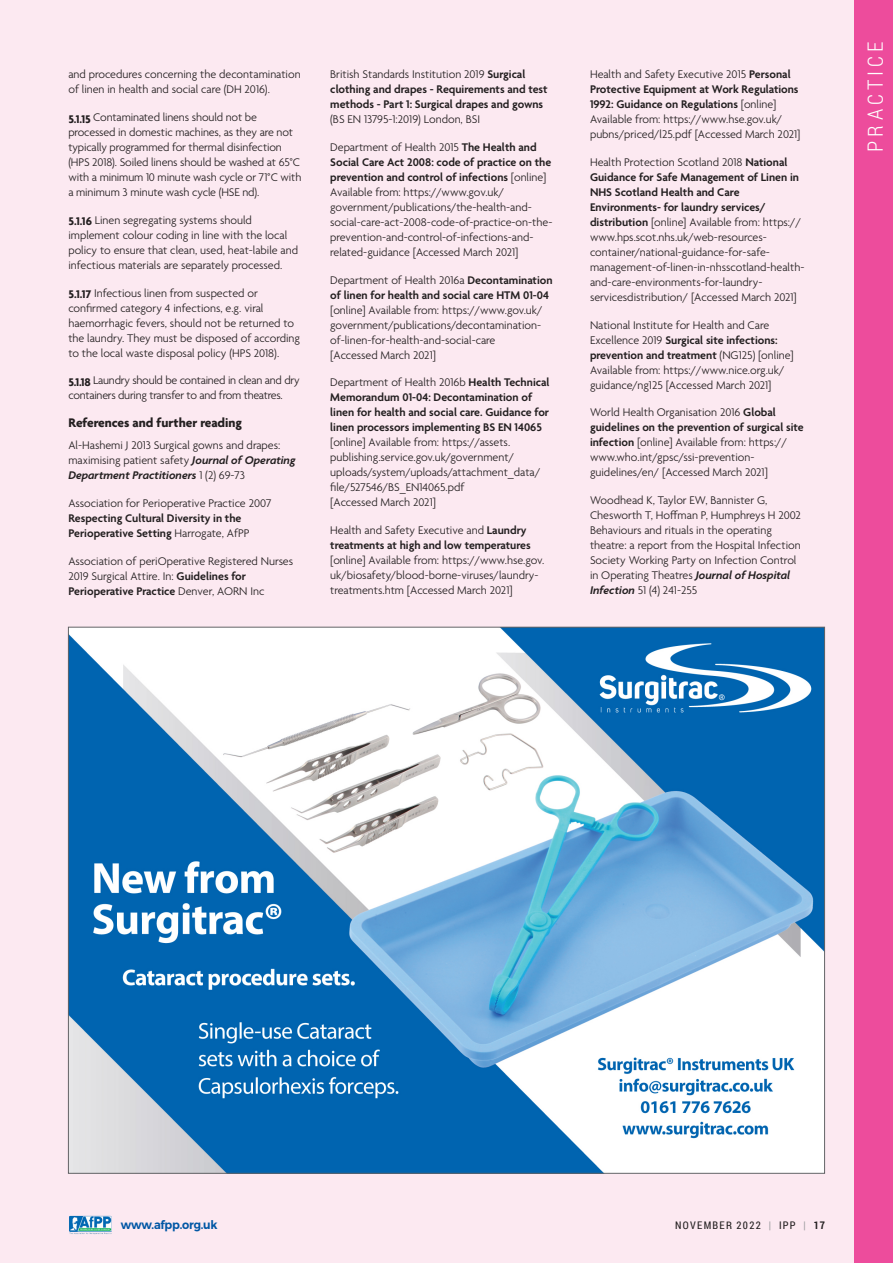
<style>
.page{position:relative;width:893px;height:1263px;background:#fce9f1}
.page>*{position:absolute;margin:0;border:0;box-sizing:border-box;transform-origin:0 0}
.t1{font:300 21px "Roboto Condensed";letter-spacing:.19em;color:#fff}
.t2{font:700 13.5px "Agenda";color:#231f20}
.t3{font:300 12px/15px "Agenda";color:#231f20}
.t4{font:600 12px/15px "Agenda";color:#231f20}
.t5{font:300 12px/15px "Agenda";letter-spacing:-.02em;color:#231f20}
.t6{font:600 12px "Montserrat";letter-spacing:-.02em;color:#0157a5;scale:.95 1}
.t7{font:10.5px "Roboto Condensed";letter-spacing:.12em;color:#231f20}
.s1{font-weight:700}
.s2{font-weight:600;font-style:italic}
.s3{font-weight:300}
.s4{font-weight:600}
.s5{color:#939598}
</style>
<div class="page">
<div style="left:855px;top:0;width:38px;height:1263px;background:#ed4c9c"></div>
<img style="left:70px;top:629px;width:753px;height:543px">
<img style="left:69px;top:1215px;width:43px;height:19px">
<p class="t3" style="left:68px;top:68px;width:234px">and procedures concerning the decontamination of linen in health and social care (DH 2016).</p>
<p class="t3" style="left:68px;top:110px;width:234px"><span class="s1">5.1.15</span> Contaminated linens should not be processed in domestic machines, as they are not typically programmed for thermal disinfection (HPS 2018). Soiled linens should be washed at 65°C with a minimum 10 minute wash cycle or 71°C with a minimum 3 minute wash cycle (HSE nd).</p>
<p class="t3" style="left:68px;top:213px;width:231px"><span class="s1">5.1.16</span> Linen segregating systems should implement colour coding in line with the local policy to ensure that clean, used, heat-labile and infectious materials are separately processed.</p>
<p class="t3" style="left:68px;top:286px;width:233px"><span class="s1">5.1.17</span> Infectious linen from suspected or confirmed category 4 infections, e.g. viral haemorrhagic fevers, should not be returned to the laundry. They must be disposed of according to the local waste disposal policy (HPS 2018).</p>
<p class="t5" style="left:68px;top:374px;width:233px"><span class="s1">5.1.18</span> Laundry should be contained in clean and dry containers during transfer to and from theatres.</p>
<p class="t2" style="left:68px;top:415px;width:175px">References and further reading</p>
<p class="t3" style="left:68px;top:439px;width:229px">Al-Hashemi J 2013 Surgical gowns and drapes: maximising patient safety <span class="s2">Journal of Operating<br>Department Practitioners</span> 1 (2) 69-73</p>
<p class="t3" style="left:68px;top:496px;width:205px">Association for Perioperative Practice 2007</p>
<p class="t4" style="left:68px;top:511px;width:183px">Respecting Cultural Diversity in the<br>Perioperative Setting <span class="s3">Harrogate, AfPP</span></p>
<p class="t3" style="left:68px;top:554px;width:226px">Association of periOperative Registered Nurses<br>2019 Surgical Attire. In: <span class="s4">Guidelines for<br>Perioperative Practice</span> Denver, AORN Inc</p>
<p class="t4" style="left:330px;top:68px;width:219px"><span class="s3">British Standards Institution 2019</span> Surgical clothing and drapes - Requirements and test methods - Part 1: Surgical drapes and gowns</p>
<p class="t3" style="left:330px;top:113px;width:151px">(BS EN 13795-1:2019) London, BSI</p>
<p class="t3" style="left:330px;top:140px;width:224px">Department of Health 2015 <span class="s4">The Health and Social Care Act 2008: code of practice on the prevention and control of infections</span> [online] Available from: https://www.gov.uk/ government/publications/the-health-and&shy;social-care-act-2008-code-of-practice-on-the&shy;prevention-and-control-of-infections-and&shy;related-guidance [Accessed March 2021]</p>
<p class="t4" style="left:330px;top:273px;width:224px"><span class="s3">Department of Health 2016a</span> Decontamination of linen for health and social care HTM 01-04</p>
<p class="t3" style="left:330px;top:303px;width:214px">[online] Available from: https://www.gov.uk/ government/publications/decontamination&shy;of-linen-for-health-and-social-care [Accessed March 2021]</p>
<p class="t4" style="left:330px;top:376px;width:221px"><span class="s3">Department of Health 2016b</span> Health Technical Memorandum 01-04: Decontamination of linen for health and social care. Guidance for linen processors implementing BS EN 14065</p>
<p class="t3" style="left:330px;top:436px;width:212px">[online] Available from: https://assets. publishing.service.gov.uk/government/ uploads/system/uploads/attachment_data/ file/527546/BS_EN14065.pdf<br>[Accessed March 2021]</p>
<p class="t4" style="left:330px;top:524px;width:202px"><span class="s3">Health and Safety Executive and</span> Laundry treatments at high and low temperatures</p>
<p class="t3" style="left:330px;top:554px;width:216px">[online] Available from: https://www.hse.gov. uk/biosafety/blood-borne-viruses/laundry&shy;treatments.htm [Accessed March 2021]</p>
<p class="t3" style="left:590px;top:68px;width:212px">Health and Safety Executive 2015 <span class="s4">Personal Protective Equipment at Work Regulations 1992: Guidance on Regulations</span> [online] Available from: https://www.hse.gov.uk/ pubns/priced/l25.pdf [Accessed March 2021]</p>
<p class="t3" style="left:590px;top:155px;width:216px">Health Protection Scotland 2018 <span class="s4">National Guidance for Safe Management of Linen in NHS Scotland Health and Care Environments- for laundry services/ distribution</span> [online] Available from: https:// www.hps.scot.nhs.uk/web-resources&shy;container/national-guidance-for-safe&shy;management-of-linen-in-nhsscotland-health&shy;and-care-environments-for-laundry&shy;servicesdistribution/ [Accessed March 2021]</p>
<p class="t3" style="left:590px;top:318px;width:205px">National Institute for Health and Care Excellence 2019 <span class="s4">Surgical site infections: prevention and treatment</span> (NG125) [online] Available from: https://www.nice.org.uk/ guidance/ng125 [Accessed March 2021]</p>
<p class="t3" style="left:590px;top:406px;width:215px">World Health Organisation 2016 <span class="s4">Global guidelines on the prevention of surgical site infection</span> [online] Available from: https:// www.who.int/gpsc/ssi-prevention&shy;guidelines/en/ [Accessed March 2021]</p>
<p class="t3" style="left:590px;top:494px;width:212px">Woodhead K, Taylor EW, Bannister G, Chesworth T, Hoffman P, Humphreys H 2002<br>Behaviours and rituals in the operating theatre: a report from the Hospital Infection Society Working Party on Infection Control in Operating Theatres <span class="s2">Journal of Hospital Infection</span> 51 (4) 241-255</p>
<h1 class="t1" style="left:861px;top:152px;width:112px;rotate:-90deg">PRACTICE</h1>
<p class="t6" style="left:121px;top:1217px;width:103px">www.afpp.org.uk</p>
<p class="t7" style="left:675px;top:1218px;width:151px">NOVEMBER 2022 <span class="s5">|</span> IPP <span class="s5">|</span> <span class="s1">17</span></p>
</div>
